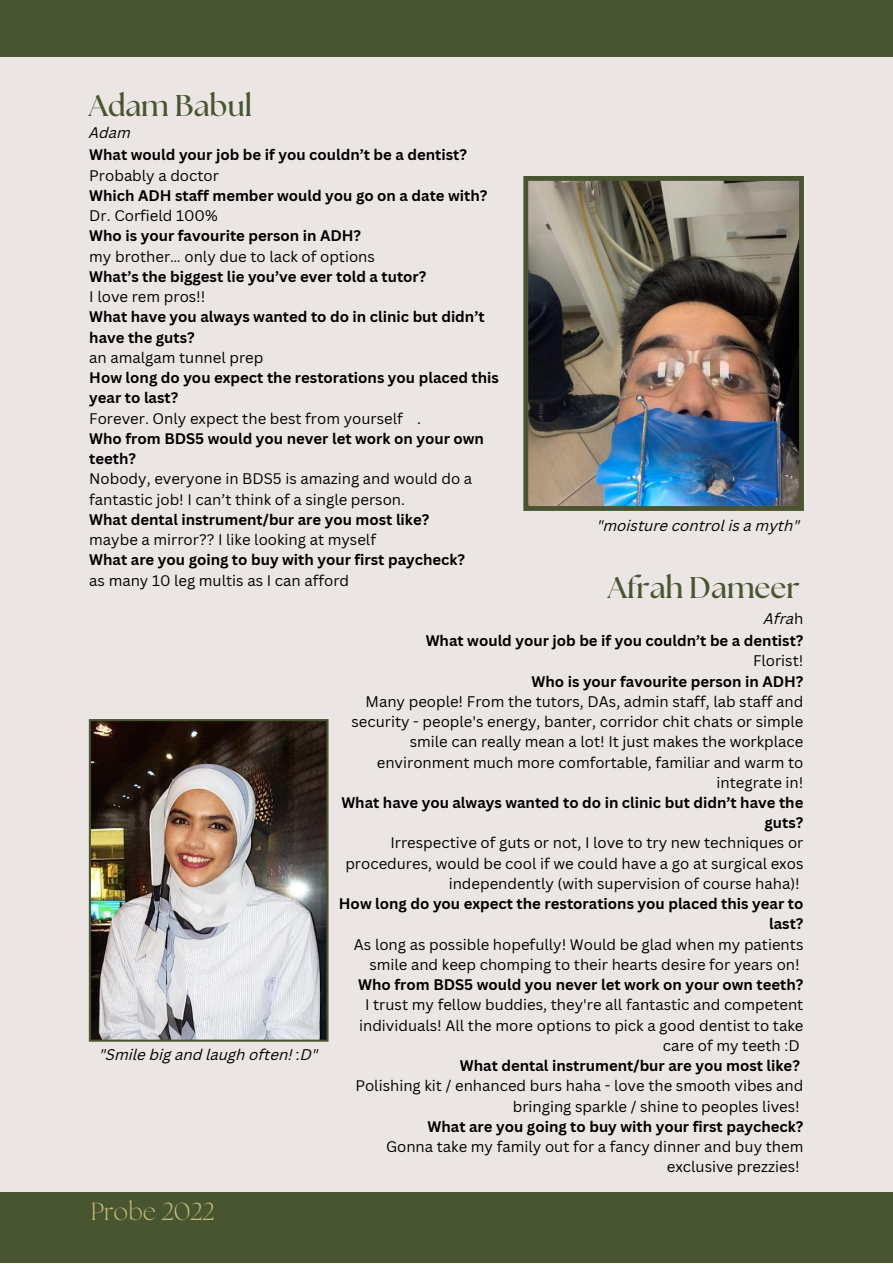
<style>
.page{position:relative;width:893px;height:1264px;background:#fff}
.page>*{position:absolute;margin:0;border:0;box-sizing:border-box;transform-origin:0 0}
.t1{font:700 30px "The Seasons";color:#495531}
.t2{font:300 24.6px "The Seasons";color:#c4bc79}
.t3{font:15px/20.2px "Canva Sans";color:#000;text-align:right}
.t4{font:700 15px/20.2px "Canva Sans";color:#000}
.t5{font:italic 15px "Canva Sans";color:#000}
.s1{font-weight:400;font-style:italic}
.s2{font-weight:400}
</style>
<div class="page">
<div style="left:0;top:0;width:892px;height:1262px;background:#ebe6e4"></div>
<div style="left:0;top:0;width:892px;height:56px;background:#495531"></div>
<div style="left:0;top:1192px;width:892px;height:70px;background:#495531"></div>
<img style="left:523px;top:176px;width:280px;height:335px">
<img style="left:89px;top:719px;width:239px;height:322px">
<h1 class="t1" style="left:89px;top:91px;width:165px">Adam Babul</h1>
<p class="t5" style="left:89px;top:126px;width:43px">Adam</p>
<p class="t4" style="left:89px;top:144px;width:379px">What would your job be if you couldn’t be a dentist?</p>
<p class="t3" style="left:89px;top:165px;width:131px">Probably a doctor</p>
<p class="t4" style="left:89px;top:185px;width:399px">Which ADH staff member would you go on a date with?</p>
<p class="t3" style="left:89px;top:205px;width:130px">Dr. Corfield 100%</p>
<p class="t4" style="left:89px;top:225px;width:273px">Who is your favourite person in ADH?</p>
<p class="t3" style="left:89px;top:246px;width:287px">my brother… only due to lack of options</p>
<p class="t4" style="left:89px;top:266px;width:338px">What’s the biggest lie you’ve ever told a tutor?</p>
<p class="t3" style="left:89px;top:286px;width:118px">I love rem pros!!</p>
<p class="t4" style="left:89px;top:306px;width:397px">What have you always wanted to do in clinic but didn’t have the guts?</p>
<p class="t3" style="left:89px;top:347px;width:176px">an amalgam tunnel prep</p>
<p class="t4" style="left:89px;top:367px;width:411px">How long do you expect the restorations you placed this year to last?</p>
<p class="t3" style="left:89px;top:407px;width:333px">Forever. Only expect the best from yourself .</p>
<p class="t4" style="left:89px;top:428px;width:396px">Who from BDS5 would you never let work on your own teeth?</p>
<p class="t3" style="left:89px;top:468px;width:384px;text-align:left">Nobody, everyone in BDS5 is amazing and would do a fantastic job! I can’t think of a single person.</p>
<p class="t4" style="left:89px;top:509px;width:341px">What dental instrument/bur are you most like?</p>
<p class="t3" style="left:89px;top:529px;width:288px">maybe a mirror?? I like looking at myself</p>
<p class="t4" style="left:89px;top:549px;width:377px">What are you going to buy with your first paycheck?</p>
<p class="t3" style="left:89px;top:569px;width:261px">as many 10 leg multis as I can afford</p>
<p class="t5" style="left:597px;top:519px;width:204px">"moisture control is a myth"</p>
<h1 class="t1" style="left:607px;top:573px;width:194px">Afrah Dameer</h1>
<p class="t5" style="left:99px;top:1048px;width:220px">"Smile big and laugh often! :D"</p>
<h2 class="t2" style="left:89px;top:1199px;width:126px">Probe 20212</h2>
<p class="t4" style="left:425px;top:606px;width:379px;line-height:22.5px;text-align:right"><span class="s1">Afra</span><span class="s2">h<br></span>What would your job be if you couldn’t be a dentist?</p>
<p class="t3" style="left:753px;top:650px;width:52px">Florist!</p>
<p class="t4" style="left:531px;top:670px;width:273px">Who is your favourite person in ADH?</p>
<p class="t3" style="left:351px;top:690px;width:453px">Many people! From the tutors, DAs, admin staff, lab staff and security - people's energy, banter, corridor chit chats or simple smile can really mean a lot! It just makes the workplace environment much more comfortable, familiar and warm to integrate in!</p>
<p class="t4" style="left:341px;top:792px;width:463px;text-align:right">What have you always wanted to do in clinic but didn’t have the guts?</p>
<p class="t3" style="left:345px;top:832px;width:459px">Irrespective of guts or not, I love to try new techniques or procedures, would be cool if we could have a go at surgical exos independently (with supervision of course haha)!</p>
<p class="t4" style="left:339px;top:893px;width:466px;text-align:right">How long do you expect the restorations you placed this year to last?</p>
<p class="t3" style="left:354px;top:933px;width:451px">As long as possible hopefully! Would be glad when my patients smile and keep chomping to their hearts desire for years on!</p>
<p class="t4" style="left:358px;top:974px;width:446px">Who from BDS5 would you never let work on your own teeth?</p>
<p class="t3" style="left:359px;top:994px;width:446px">I trust my fellow buddies, they're all fantastic and competent individuals! All the more options to pick a good dentist to take care of my teeth :D</p>
<p class="t4" style="left:460px;top:1055px;width:341px">What dental instrument/bur are you most like?</p>
<p class="t3" style="left:355px;top:1075px;width:449px">Polishing kit / enhanced burs haha - love the smooth vibes and bringing sparkle / shine to peoples lives!</p>
<p class="t4" style="left:427px;top:1115px;width:377px">What are you going to buy with your first paycheck?</p>
<p class="t3" style="left:386px;top:1136px;width:419px">Gonna take my family out for a fancy dinner and buy them exclusive prezzies!</p>
</div>
